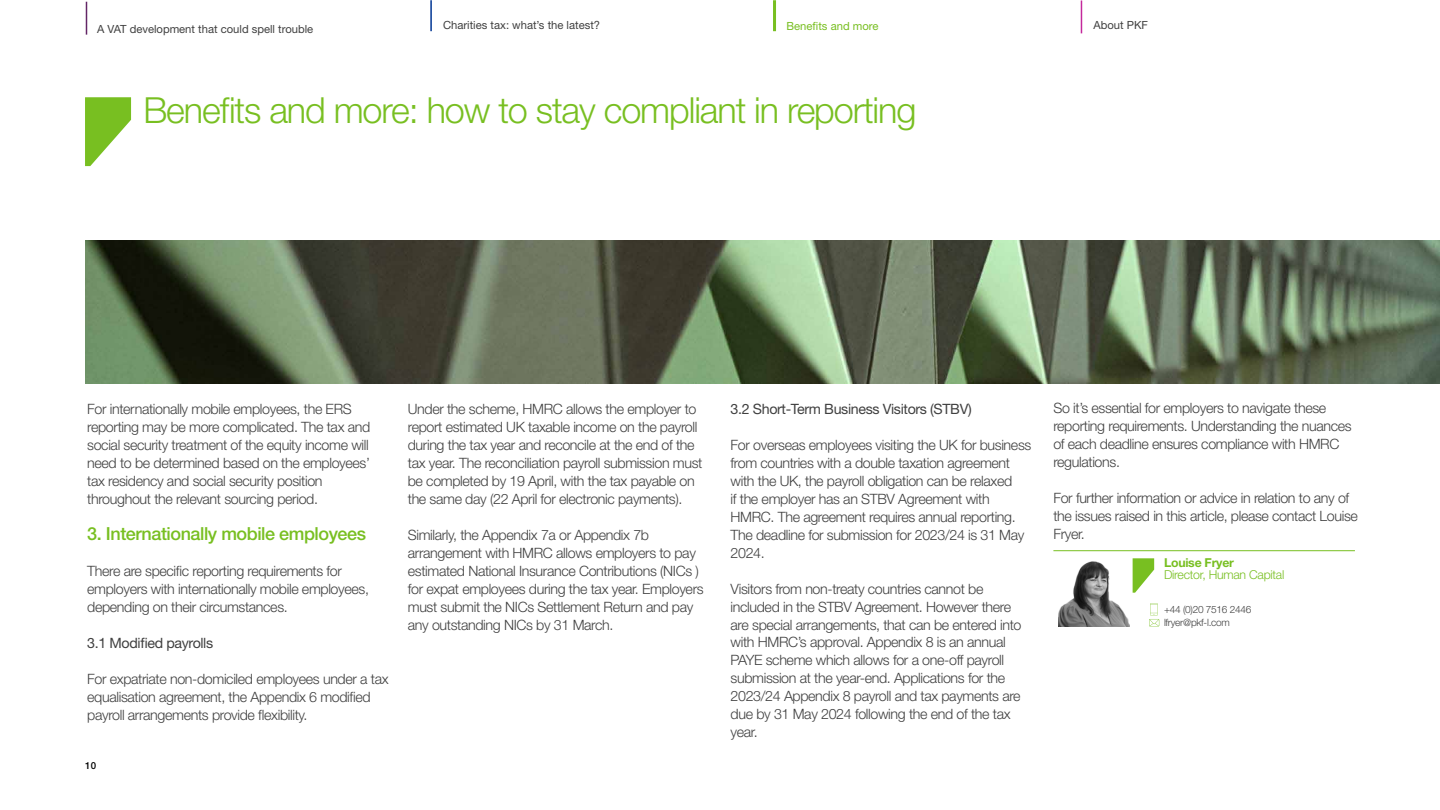
<style>
.page{position:relative;width:1440px;height:810px;background:#fff}
.page>*{position:absolute;margin:0;border:0;box-sizing:border-box;transform-origin:0 0}
.t1{font:300 36px "Helvetica Neue LT Std";letter-spacing:-.03em;color:#78bf21}
.t2{font:500 18px "Helvetica Neue LT Std";letter-spacing:-.025em;color:#78bf21}
.t3{font:300 14.25px/18px "Helvetica Neue LT Std";letter-spacing:-.025em;color:#404040}
.t4{font:14.25px "Helvetica Neue LT Std";letter-spacing:-.025em;color:#404040}
.t5{font:300 12.3px "Helvetica Neue LT Std";letter-spacing:-.02em;color:#78bf21}
.t6{font:700 12.3px "Helvetica Neue LT Std";letter-spacing:-.02em;color:#78bf21}
.t7{font:11.25px "Helvetica Neue LT Std";color:#404040}
.t8{font:11.25px "Helvetica Neue LT Std";color:#78bf21}
.t9{font:300 10.05px/12.3px "Helvetica Neue LT Std";letter-spacing:-.025em;color:#404040}
.t10{font:500 9.75px "Helvetica Neue LT Std";color:#000}
</style>
<div class="page">
<svg style="left:85px;top:97px;width:46px;height:69px"></svg>
<hr style="left:1053px;top:551px;width:302px;height:1px;background:#78bf21">
<svg style="left:1133px;top:558px;width:21px;height:35px"></svg>
<img style="left:1059px;top:561px;width:71px;height:66px">
<img style="left:85px;top:240px;width:1355px;height:144px">
<hr style="left:773px;top:0;width:3px;height:31px;background:#78bf21">
<hr style="left:86px;top:2px;width:1px;height:33px;background:#632666">
<hr style="left:1081px;top:0;width:1px;height:33px;background:#c4299c">
<hr style="left:430px;top:0;width:2px;height:31px;background:#003694">
<svg style="left:1149px;top:603px;width:10px;height:24px"></svg>
<p class="t7" style="left:97px;top:22px;width:218px">A VAT development that could spell trouble</p>
<p class="t7" style="left:443px;top:18px;width:159px">Charities tax: what’s the latest?</p>
<p class="t8" style="left:787px;top:19px;width:93px">Benefits and more</p>
<p class="t7" style="left:1093px;top:18px;width:56px">About PKF</p>
<h1 class="t1" style="left:143px;top:88px;width:775px">Benefits and more: how to stay compliant in reporting</h1>
<p class="t3" style="left:87px;top:399px;width:285px">For internationally mobile employees, the ERS reporting may be more complicated. The tax and social security treatment of the equity income will need to be determined based on the employees’ tax residency and social security position throughout the relevant sourcing period.</p>
<p class="t2" style="left:87px;top:522px;width:280px">3. Internationally mobile employees</p>
<p class="t3" style="left:87px;top:561px;width:283px">There are specific reporting requirements for employers with internationally mobile employees, depending on their circumstances.</p>
<p class="t4" style="left:87px;top:634px;width:127px">3.1 Modified payrolls</p>
<p class="t3" style="left:87px;top:669px;width:303px">For expatriate non-domiciled employees under a tax equalisation agreement, the Appendix 6 modified payroll arrangements provide flexibility.</p>
<p class="t10" style="left:85px;top:760px;width:13px">10</p>
<p class="t3" style="left:408px;top:399px;width:296px">Under the scheme, HMRC allows the employer to report estimated UK taxable income on the payroll during the tax year and reconcile at the end of the tax year. The reconciliation payroll submission must be completed by 19 April, with the tax payable on the same day (22 April for electronic payments).</p>
<p class="t3" style="left:408px;top:525px;width:297px">Similarly, the Appendix 7a or Appendix 7b arrangement with HMRC allows employers to pay estimated National Insurance Contributions (NICs ) for expat employees during the tax year. Employers must submit the NICs Settlement Return and pay any outstanding NICs by 31 March.</p>
<p class="t4" style="left:731px;top:400px;width:243px">3.2 Short-Term Business Visitors (STBV)</p>
<p class="t3" style="left:731px;top:435px;width:302px">For overseas employees visiting the UK for business from countries with a double taxation agreement with the UK, the payroll obligation can be relaxed<br>if the employer has an STBV Agreement with HMRC. The agreement requires annual reporting.<br>The deadline for submission for 2023/24 is 31 May 2024.</p>
<p class="t3" style="left:731px;top:579px;width:292px">Visitors from non-treaty countries cannot be included in the STBV Agreement. However there are special arrangements, that can be entered into with HMRC’s approval. Appendix 8 is an annual PAYE scheme which allows for a one-off payroll submission at the year-end. Applications for the 2023/24 Appendix 8 payroll and tax payments are due by 31 May 2024 following the end of the tax year.</p>
<p class="t3" style="left:1053px;top:399px;width:300px">So it’s essential for employers to navigate these reporting requirements. Understanding the nuances of each deadline ensures compliance with HMRC regulations.</p>
<p class="t3" style="left:1053px;top:489px;width:306px">For further information or advice in relation to any of the issues raised in this article, please contact Louise<br>Fryer.</p>
<p class="t6" style="left:1164px;top:555px;width:71px">Louise Fryer</p>
<p class="t5" style="left:1164px;top:568px;width:122px">Director, Human Capital</p>
<p class="t9" style="left:1164px;top:604px;width:89px">+44 (0)20 7516 2446 lfryer@pkf-l.com</p>
</div>
